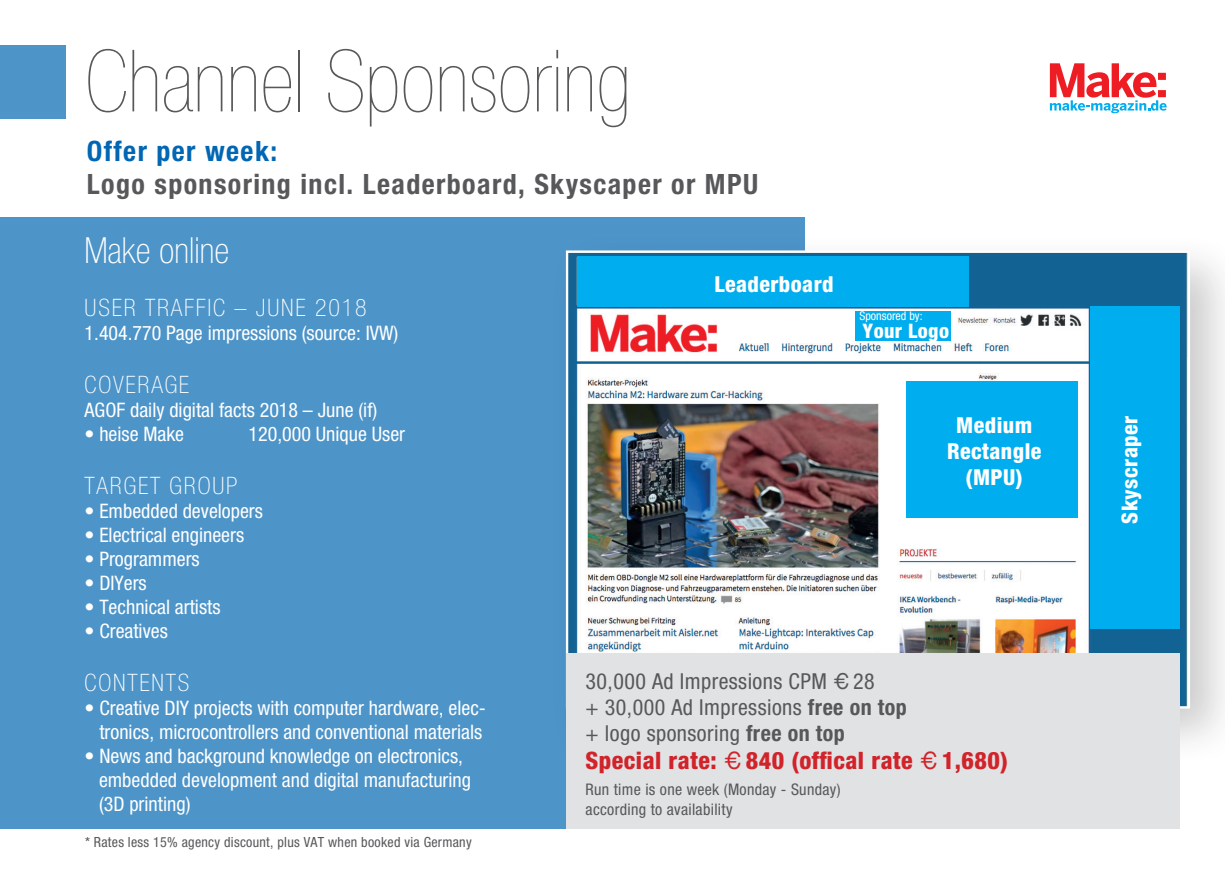
<style>
.page{position:relative;width:1225px;height:874px;background:#fff}
.page>*{position:absolute;margin:0;border:0;box-sizing:border-box;transform-origin:0 0}
.t1{font:900 condensed 86px "Helvetica Neue";color:#57585a}
.t2{font:100 condensed 36px "Helvetica Neue";color:#fff}
.t3{font:700 condensed 28px "Helvetica Neue";letter-spacing:.05em;color:#57585a}
.t4{font:700 condensed 28px "Helvetica Neue";letter-spacing:.05em;color:#0166b3}
.t5{font:100 condensed 24px "Helvetica Neue";letter-spacing:.075em;color:#fff}
.t6{font:800 condensed 24px "Helvetica Neue";letter-spacing:.02em;color:#d1232a}
.t7{font:condensed 22px/26px "Helvetica Neue";letter-spacing:.02em;color:#57585a}
.t8{font:800 condensed 22px/26px "Helvetica Neue";letter-spacing:.02em;color:#fff;text-align:center}
.t9{font:condensed 20px/24px "Helvetica Neue";color:#fff;text-align:center}
.t10{font:800 condensed 20px "Helvetica Neue";letter-spacing:.02em;color:#fff}
.t11{font:condensed 16px/19.2px "Helvetica Neue";letter-spacing:.02em;color:#57585a}
.t12{font:condensed 14px "Helvetica Neue";letter-spacing:.02em;color:#57585a}
.t13{font:condensed 12px "Helvetica Neue";color:#fff}
.s1{font-family:"Helvetica";font-stretch:normal}
.s2{font-weight:700}
.s3{font-family:"Helvetica";font-weight:400;font-stretch:normal}
</style>
<div class="page">
<div style="left:0;top:217px;width:804px;height:611px;background:#4d94c9"></div>
<div style="left:548px;top:233px;width:677px;height:532px;background:#231f20;opacity:.23"></div>
<img style="left:569px;top:253px;width:618px;height:452px">
<div style="left:0;top:45px;width:65px;height:74px;background:#4d94c9"></div>
<div style="left:566px;top:652px;width:613px;height:176px;background:#e1e2e4"></div>
<svg style="left:1050px;top:63px;width:116px;height:50px"></svg>
<div style="left:577px;top:256px;width:391px;height:50px;background:#00aeef"></div>
<div style="left:1090px;top:306px;width:89px;height:322px;background:#00aeef"></div>
<div style="left:906px;top:381px;width:172px;height:136px;background:#00aeef"></div>
<div style="left:855px;top:310px;width:96px;height:30px;background:#00aeef"></div>
<h1 class="t1" style="left:85px;top:34px;width:548px">Channel Sponsoring</h1>
<h3 class="t4" style="left:87px;top:134px;width:192px">Offer per week:</h3>
<h3 class="t3" style="left:87px;top:167px;width:672px">Logo sponsoring incl. Leaderboard, Skyscaper or MPU</h3>
<h2 class="t2" style="left:85px;top:230px;width:146px">Make online</h2>
<p class="t5" style="left:85px;top:294px;width:283px">USER TRAFFIC – JUNE 2018</p>
<p class="t9" style="left:85px;top:320px;width:315px">1.404.770 Page impressions (source: IVW)</p>
<p class="t5" style="left:85px;top:370px;width:106px">COVERAGE</p>
<p class="t9" style="left:85px;top:397px;width:294px">AGOF daily digital facts 2018 – June (if)</p>
<p class="t9" style="left:85px;top:421px;width:101px">• heise Make</p>
<p class="t9" style="left:249px;top:421px;width:158px">120,000 Unique User</p>
<p class="t5" style="left:85px;top:471px;width:154px">TARGET GROUP</p>
<p class="t9" style="left:85px;top:498px;width:180px">• Embedded developers</p>
<p class="t9" style="left:85px;top:522px;width:161px">• Electrical engineers</p>
<p class="t9" style="left:85px;top:546px;width:117px">• Programmers</p>
<p class="t9" style="left:85px;top:570px;width:64px">• DIYers</p>
<p class="t9" style="left:85px;top:594px;width:137px">• Technical artists</p>
<p class="t9" style="left:85px;top:618px;width:85px">• Creatives</p>
<p class="t5" style="left:85px;top:668px;width:106px">CONTENTS</p>
<p class="t9" style="left:85px;top:695px;width:403px">• Creative DIY projects with computer hardware, elec&shy;tronics, microcontrollers and conventional materials</p>
<p class="t9" style="left:99px;top:743px;width:374px;text-align:left;text-indent:-14px">• News and background knowledge on electronics, embedded development and digital manufacturing (3D printing)</p>
<p class="t12" style="left:85px;top:833px;width:388px">* Rates less 15% agency discount, plus VAT when booked via Germany</p>
<p class="t8" style="left:714px;top:270px;width:121px">Leaderboard</p>
<p class="t13" style="left:859px;top:309px;width:65px">Sponsored by:</p>
<p class="t10" style="left:862px;top:318px;width:88px">Your Logo</p>
<p class="t8" style="left:947px;top:412px;width:96px">Medium<br>Rectangle (MPU)</p>
<p class="t7" style="left:585px;top:667px;width:323px">30,000 Ad Impressions CPM <span class="s1">€</span> 28<br>+ 30,000 Ad Impressions <span class="s2">free on top </span>+ logo sponsoring <span class="s2">free on top</span></p>
<p class="t6" style="left:585px;top:745px;width:424px">Special rate: <span class="s3">€</span> 840 (offical rate <span class="s3">€</span> 1,680)</p>
<p class="t11" style="left:585px;top:779px;width:256px">Run time is one week (Monday - Sunday) according to availability</p>
<p class="t8" style="left:1116px;top:523px;width:109px;rotate:-90deg">Skyscraper</p>
</div>
